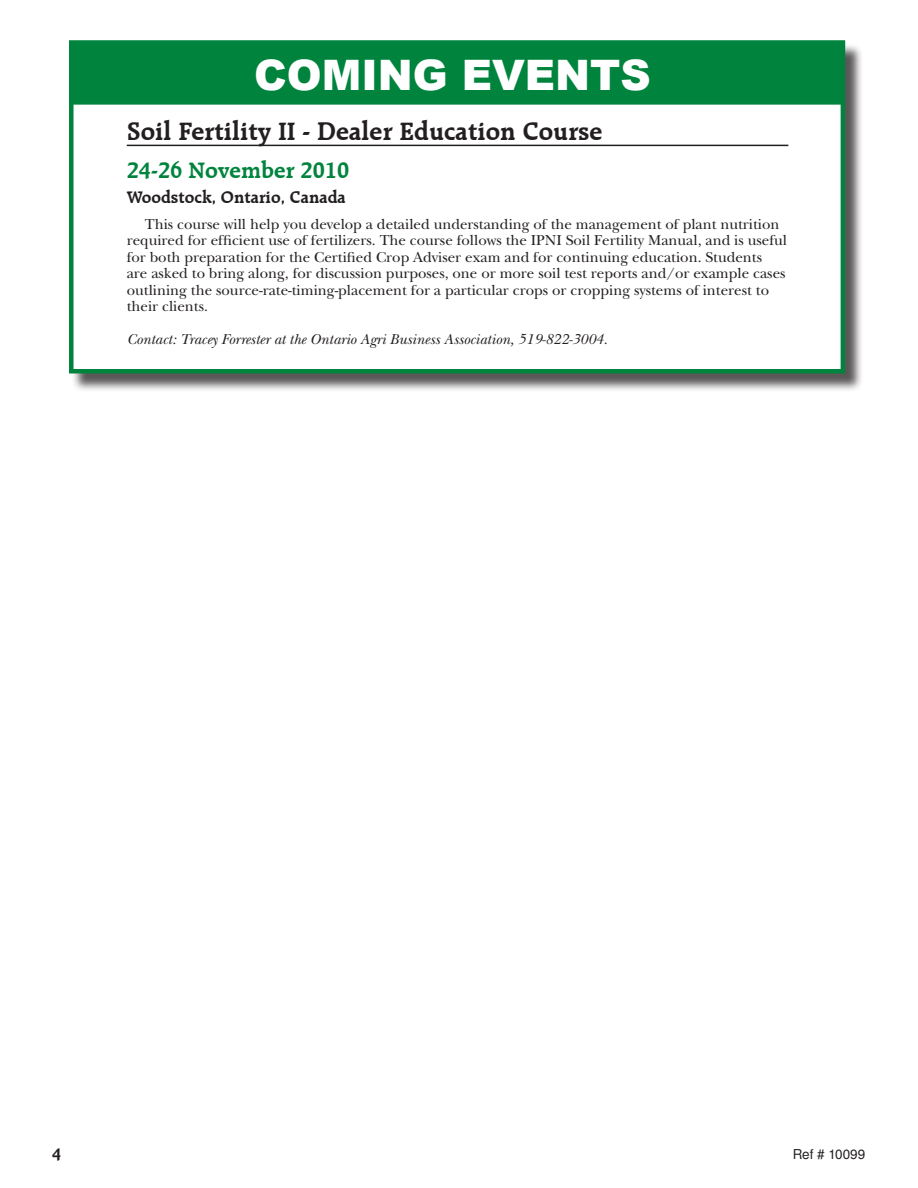
<style>
.page{position:relative;width:918px;height:1188px;background:#fff}
.page>*{position:absolute;margin:0;border:0;box-sizing:border-box;transform-origin:0 0}
.Headline{font:900 42px "Arial";color:#fff}
.Country-sm{font:700 27px "Raleigh BT";color:#231f20}
.Project{font:700 24px "Raleigh BT";color:#00843d}
.Project-2{font:700 18px "Raleigh BT";color:#231f20}
.Body_text{font:15px/16.5px "New Baskerville Std";color:#231f20}
.Body_text-2{font:italic 15px "New Baskerville Std";color:#231f20}
.t1{font:13.5px "Nimbus San L";color:#231f20}
</style>
<div class="page">
<div style="left:71px;top:43px;width:793px;height:349px;background:#231f20;opacity:.75"></div>
<div style="left:69px;top:40px;width:776px;height:334px;background:#fff;border:4px solid #00843d"></div>
<div style="left:69px;top:40px;width:776px;height:65px;background:#00843d;border:2px solid #00843d"></div>
<hr style="left:127px;top:145px;width:661px;height:1px;background:#231f20">
<p class="Headline" style="left:254px;top:52px;width:398px">COMING EVENTS</p>
<p class="Country-sm" style="left:127px;top:115px;width:477px">Soil Fertility II - Dealer Education Course</p>
<p class="Project" style="left:127px;top:155px;width:224px">24-26 November 2010</p>
<p class="Project-2" style="left:127px;top:186px;width:221px">Woodstock, Ontario, Canada</p>
<p class="Body_text" style="left:127px;top:216px;width:662px;text-indent:18px">This course will help you develop a detailed understanding of the management of plant nutrition required for efficient use of fertilizers. The course follows the IPNI Soil Fertility Manual, and is useful for both preparation for the Certified Crop Adviser exam and for continuing education. Students<br>are asked to bring along, for discussion purposes, one or more soil test reports and/or example cases outlining the source-rate-timing-placement for a particular crops or cropping systems of interest to their clients.</p>
<p class="Body_text-2" style="left:127px;top:331px;width:482px">Contact: Tracey Forrester at the Ontario Agri Business Association, 519-822-3004.</p>
<p class="Project-2" style="left:52px;top:1143px;width:11px">4</p>
<p class="t1" style="left:793px;top:1146px;width:74px">Ref # 10099</p>
</div>
